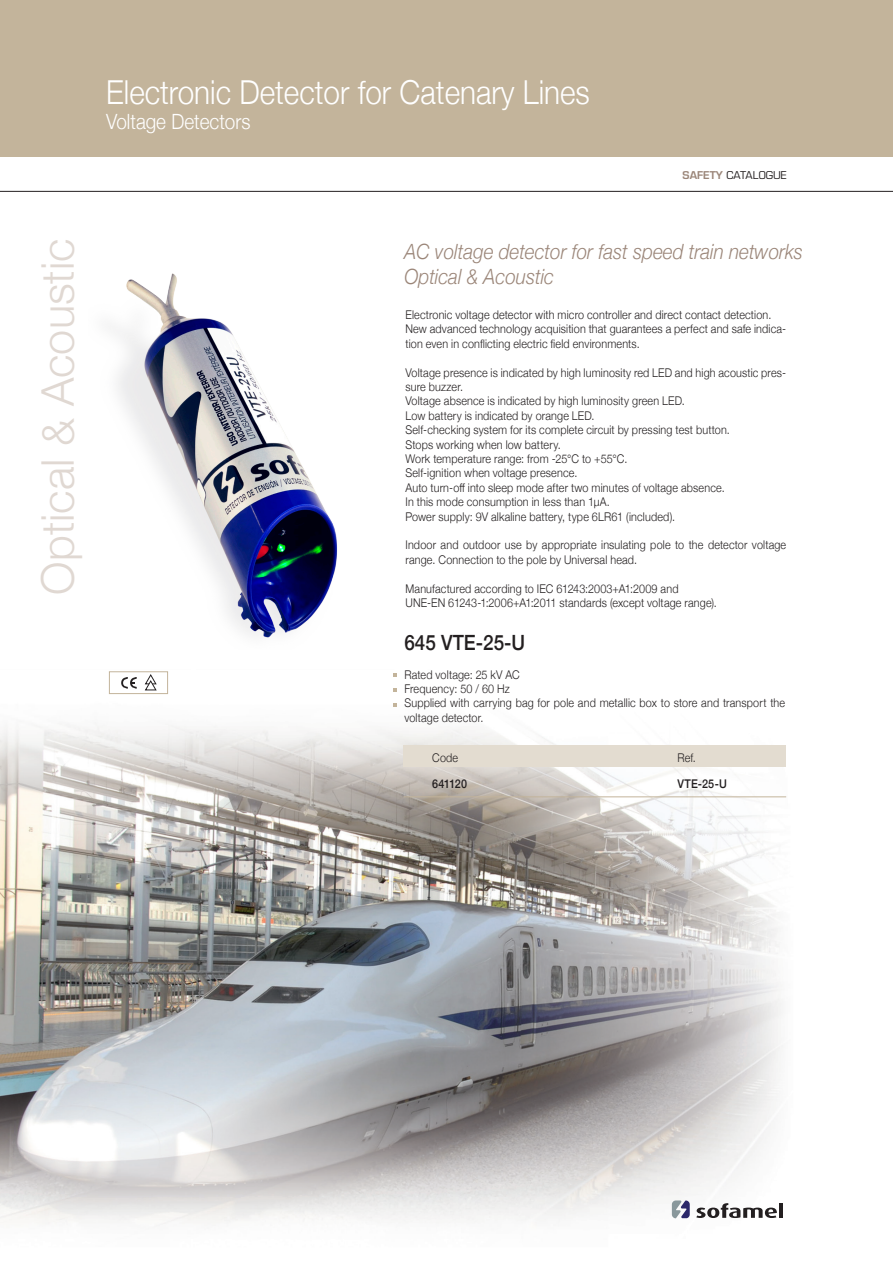
<style>
.page{position:relative;width:893px;height:1263px;background:#fff}
.page>*{position:absolute;margin:0;border:0;box-sizing:border-box;transform-origin:0 0}
.t1{font:300 45px "Helvetica Neue";color:#e0d8d2}
.t2{font:300 33px "Helvetica Neue";color:#fff;scale:.9 1}
.t3{font:italic 300 21px "Helvetica Neue";color:#9b8679;scale:.9 1}
.t4{font:300 21px "Helvetica Neue";color:#fff;scale:.9 1}
.t5{font:500 21px "Helvetica Neue";color:#231f20;scale:.9 1}
.t6{font:300 12px/14.4px "Helvetica Neue";letter-spacing:.015em;color:#231f20;scale:.9 1}
.t7{font:500 12px "Helvetica Neue";letter-spacing:.015em;color:#231f20;scale:.9 1}
.t8{font:10.5px "Eurostile";color:#231f20}
.s1{font-weight:600;color:#9b8679}
</style>
<div class="page">
<img style="left:0;top:673px;width:787px;height:551px">
<img style="left:115px;top:273px;width:222px;height:365px">
<svg style="left:393px;top:673px;width:3px;height:4px"></svg>
<svg style="left:393px;top:688px;width:3px;height:4px"></svg>
<div style="left:403px;top:746px;width:383px;height:21px;background:#e3dcd0"></div>
<hr style="left:403px;top:796px;width:383px;height:1px;background:#c3b49b">
<svg style="left:696px;top:1203px;width:81px;height:15px"></svg>
<hr style="left:779px;top:1203px;width:4px;height:15px;background:#231f20">
<svg style="left:672px;top:1200px;width:18px;height:18px"></svg>
<div style="left:0;top:0;width:893px;height:157px;background:#c3b49b"></div>
<hr style="left:0;top:191px;width:893px;height:1px;background:#231f20">
<svg style="left:145px;top:674px;width:12px;height:17px"></svg>
<svg style="left:121px;top:677px;width:16px;height:12px"></svg>
<div style="left:109px;top:671px;width:59px;height:23px;border:1px solid #c3b49b"></div>
<p class="t2" style="left:106px;top:66px;width:539px">Electronic Detector for Catenary Lines</p>
<p class="t4" style="left:106px;top:105px;width:162px">Voltage Detectors</p>
<p class="t8" style="left:683px;top:168px;width:106px"><span class="s1">SAFETY</span> CATALOGUE</p>
<p class="t1" style="left:21px;top:595px;width:357px;rotate:-90deg">Optical &amp; Acoustic</p>
<p class="t3" style="left:404px;top:235px;width:444px">AC voltage detector for fast speed train networks</p>
<p class="t3" style="left:404px;top:260px;width:168px">Optical &amp; Acoustic</p>
<p class="t6" style="left:405px;top:307px;width:408px">Electronic voltage detector with micro controller and direct contact detection.</p>
<p class="t6" style="left:405px;top:321px;width:425px">New advanced technology acquisition that guarantees a perfect and safe indica&shy;tion even in conflicting electric field environments.</p>
<p class="t6" style="left:405px;top:364px;width:425px">Voltage presence is indicated by high luminosity red LED and high acoustic pres&shy;sure buzzer.</p>
<p class="t6" style="left:405px;top:393px;width:312px">Voltage absence is indicated by high luminosity green LED.</p>
<p class="t6" style="left:405px;top:407px;width:212px">Low battery is indicated by orange LED.</p>
<p class="t6" style="left:405px;top:422px;width:362px">Self-checking system for its complete circuit by pressing test button.</p>
<p class="t6" style="left:405px;top:436px;width:174px">Stops working when low battery.</p>
<p class="t6" style="left:405px;top:451px;width:248px">Work temperature range: from -25°C to +55°C.</p>
<p class="t6" style="left:405px;top:465px;width:193px">Self-ignition when voltage presence.</p>
<p class="t6" style="left:405px;top:479px;width:356px">Auto turn-off into sleep mode after two minutes of voltage absence.</p>
<p class="t6" style="left:405px;top:494px;width:229px">In this mode consumption in less than 1µA.</p>
<p class="t6" style="left:405px;top:508px;width:301px">Power supply: 9V alkaline battery, type 6LR61 (included).</p>
<p class="t6" style="left:405px;top:537px;width:425px">Indoor and outdoor use by appropriate insulating pole to the detector voltage range. Connection to the pole by Universal head.</p>
<p class="t6" style="left:405px;top:580px;width:305px">Manufactured according to IEC 61243:2003+A1:2009 and</p>
<p class="t6" style="left:405px;top:595px;width:347px">UNE-EN 61243-1:2006+A1:2011 standards (except voltage range).</p>
<p class="t5" style="left:404px;top:625px;width:136px">645 VTE-25-U</p>
<p class="t6" style="left:404px;top:666px;width:130px">Rated voltage: 25 kV AC</p>
<p class="t6" style="left:404px;top:681px;width:119px">Frequency: 50 / 60 Hz</p>
<p class="t6" style="left:404px;top:695px;width:425px">Supplied with carrying bag for pole and metallic box to store and transport the voltage detector.</p>
<p class="t6" style="left:432px;top:750px;width:30px">Code</p>
<p class="t7" style="left:432px;top:774px;width:40px">641120</p>
<p class="t7" style="left:677px;top:774px;width:57px">VTE-25-U</p>
<p class="t6" style="left:677px;top:750px;width:22px">Ref.</p>
</div>
